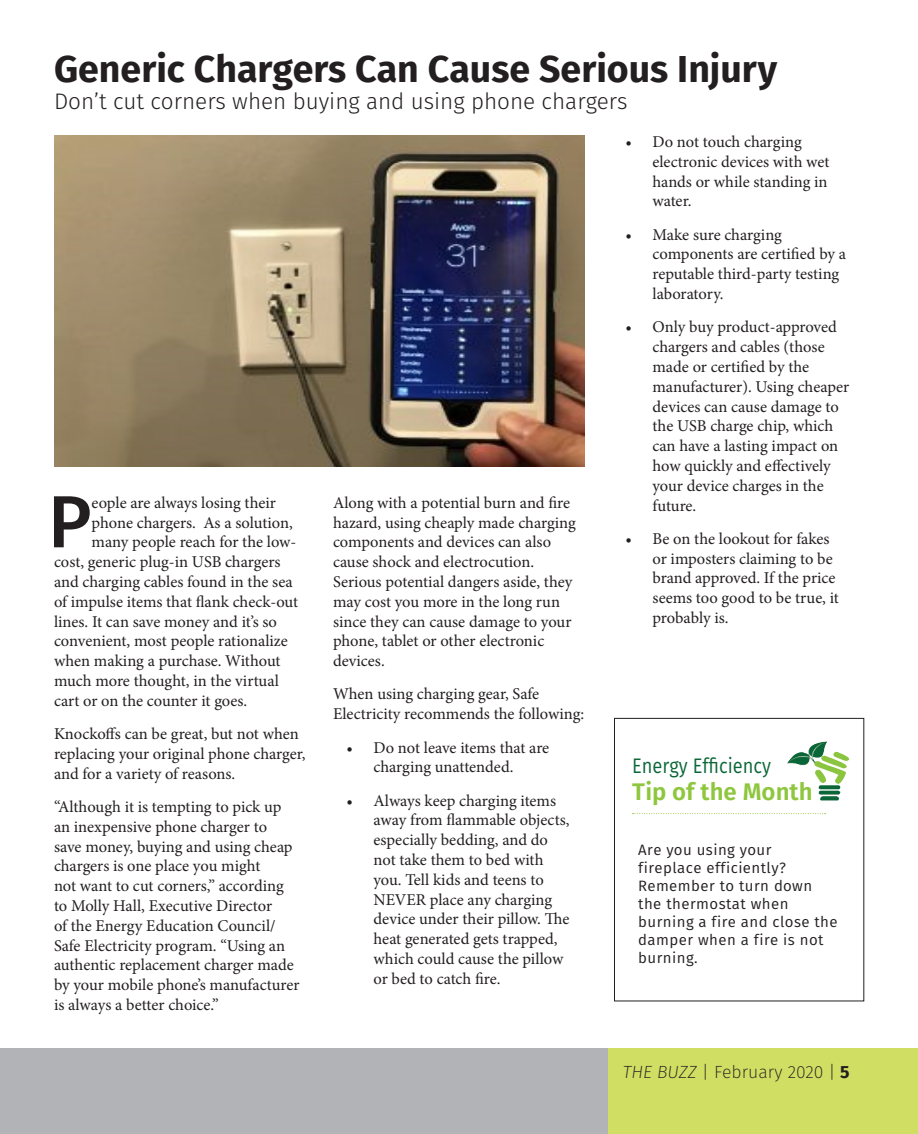
<style>
.page{position:relative;width:918px;height:1134px;background:#fff}
.page>*{position:absolute;margin:0;border:0;box-sizing:border-box;transform-origin:0 0}
.Buzz_Text_Style{font:500 73.8px "Fira Sans";color:#231f20}
.t1{font:700 37.5px "Fira Sans";color:#231f20}
.t2{font:600 24px "Fira Sans";color:#8ec63e}
.t3{font:300 22.5px "Fira Sans";color:#231f20}
.t4{font:21px "Fira Sans";color:#0b6738;scale:.87 1}
.t5{font:200 17.7px "Fira Sans";color:#231f20}
.Buzz_Text_Style-2{font:16.5px/19.8px "Minion Pro";letter-spacing:-.005em;color:#231f20}
.text{font:15px/18px "Fira Sans";letter-spacing:.03em;color:#231f20}
.s1{font-style:italic}
.s2{font-weight:700}
</style>
<div class="page">
<div style="left:0;top:1048px;width:635px;height:86px;background:#b2b3b7"></div>
<div style="left:609px;top:1048px;width:309px;height:86px;background:#d0de63"></div>
<img style="left:54px;top:135px;width:531px;height:331px">
<div style="left:614px;top:718px;width:250px;height:283px;border:1px solid #231f20"></div>
<img style="left:787px;top:742px;width:63px;height:59px">
<svg style="left:633px;top:813px;width:193px;height:1px"></svg>
<p class="t1" style="left:54px;top:43px;width:725px">Generic Chargers Can Cause Serious Injury</p>
<p class="t3" style="left:54px;top:86px;width:575px">Don’t cut corners when buying and using phone chargers</p>
<p class="Buzz_Text_Style" style="left:48px;top:470px;width:45px">P</p>
<p class="Buzz_Text_Style-2" style="left:92px;top:493px;width:186px">eople are always losing their</p>
<p class="Buzz_Text_Style-2" style="left:92px;top:512px;width:203px">phone chargers. As a solution,</p>
<p class="Buzz_Text_Style-2" style="left:92px;top:532px;width:206px">many people reach for the low-</p>
<p class="Buzz_Text_Style-2" style="left:54px;top:552px;width:228px">cost, generic plug-in USB chargers</p>
<p class="Buzz_Text_Style-2" style="left:54px;top:572px;width:240px">and charging cables found in the sea</p>
<p class="Buzz_Text_Style-2" style="left:54px;top:592px;width:246px">of impulse items that flank check-out</p>
<p class="Buzz_Text_Style-2" style="left:54px;top:611px;width:225px">lines. It can save money and it’s so</p>
<p class="Buzz_Text_Style-2" style="left:54px;top:631px;width:235px">convenient, most people rationalize</p>
<p class="Buzz_Text_Style-2" style="left:54px;top:651px;width:228px">when making a purchase. Without</p>
<p class="Buzz_Text_Style-2" style="left:54px;top:671px;width:226px">much more thought, in the virtual</p>
<p class="Buzz_Text_Style-2" style="left:54px;top:691px;width:195px">cart or on the counter it goes.</p>
<p class="Buzz_Text_Style-2" style="left:54px;top:724px;width:253px">Knockoffs can be great, but not when replacing your original phone charger, and for a variety of reasons.</p>
<p class="Buzz_Text_Style-2" style="left:54px;top:797px;width:247px">“Although it is tempting to pick up an inexpensive phone charger to<br>save money, buying and using cheap chargers is one place you might<br>not want to cut corners,” according to Molly Hall, Executive Director<br>of the Energy Education Council/ Safe Electricity program. “Using an authentic replacement charger made by your mobile phone’s manufacturer is always a better choice.”</p>
<p class="Buzz_Text_Style-2" style="left:333px;top:493px;width:244px">Along with a potential burn and fire hazard, using cheaply made charging components and devices can also cause shock and electrocution.<br>Serious potential dangers aside, they may cost you more in the long run since they can cause damage to your phone, tablet or other electronic devices.</p>
<p class="Buzz_Text_Style-2" style="left:333px;top:684px;width:253px">When using charging gear, Safe<br>Electricity recommends the following:</p>
<p class="Buzz_Text_Style-2" style="left:346px;top:737px;width:204px;text-align:center">• Do not leave items that are charging unattended.</p>
<p class="Buzz_Text_Style-2" style="left:374px;top:791px;width:198px;text-indent:-27px">• Always keep charging items away from flammable objects, especially bedding, and do not take them to bed with you. Tell kids and teens to<br>NEVER place any charging device under their pillow. The heat generated gets trapped, which could cause the pillow or bed to catch fire.</p>
<p class="Buzz_Text_Style-2" style="left:652px;top:132px;width:178px;text-indent:-27px">• Do not touch charging electronic devices with wet hands or while standing in water.</p>
<p class="Buzz_Text_Style-2" style="left:652px;top:225px;width:195px;text-indent:-27px">• Make sure charging components are certified by a reputable third-party testing laboratory.</p>
<p class="Buzz_Text_Style-2" style="left:652px;top:317px;width:198px;text-indent:-27px">• Only buy product-approved chargers and cables (those made or certified by the manufacturer). Using cheaper devices can cause damage to the USB charge chip, which can have a lasting impact on how quickly and effectively your device charges in the future.</p>
<p class="Buzz_Text_Style-2" style="left:652px;top:529px;width:188px;text-indent:-27px">• Be on the lookout for fakes or imposters claiming to be brand approved. If the price seems too good to be true, it probably is.</p>
<p class="t4" style="left:632px;top:751px;width:161px">Energy Efficiency</p>
<p class="t2" style="left:632px;top:775px;width:182px">Tip of the Month</p>
<p class="text" style="left:638px;top:840px;width:201px">Are you using your fireplace efficiently?<br>Remember to turn down the thermostat when burning a fire and close the damper when a fire is not burning.</p>
<p class="t5" style="left:623px;top:1059px;width:228px"><span class="s1">THE BUZZ</span> | February 2020 | <span class="s2">5</span></p>
</div>
